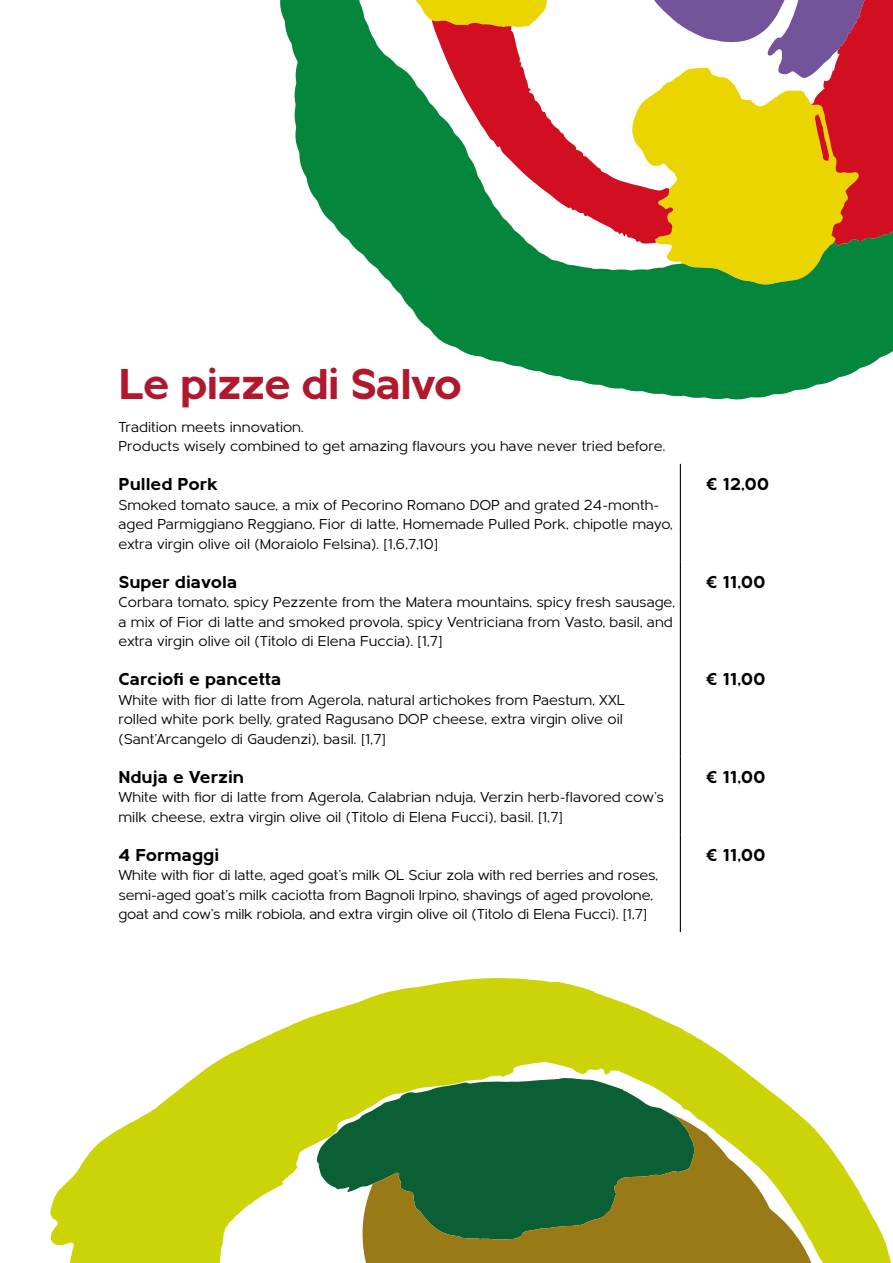
<style>
.page{position:relative;width:893px;height:1263px;background:#fff}
.page>*{position:absolute;margin:0;border:0;box-sizing:border-box;transform-origin:0 0}
.t1{font:700 45px "Metrisch";letter-spacing:-.03em;color:#b0182e}
.t2{font:700 18px "Metrisch";color:#000}
.t3{font:15px/19.5px "Metrisch";color:#000}
</style>
<div class="page">
<svg style="left:280px;top:0;width:613px;height:400px;fill:#04863d"></svg>
<svg style="left:432px;top:20px;width:12px;height:224px;fill:#04863d"></svg>
<svg style="left:444px;top:0;width:449px;height:246px"></svg>
<svg style="left:815px;top:114px;width:14px;height:47px"></svg>
<hr style="left:680px;top:464px;width:1px;height:97px;background:#000">
<hr style="left:680px;top:561px;width:1px;height:98px;background:#000">
<hr style="left:680px;top:659px;width:1px;height:97px;background:#000">
<hr style="left:680px;top:756px;width:1px;height:78px;background:#000">
<hr style="left:680px;top:834px;width:1px;height:98px;background:#000">
<svg style="left:50px;top:978px;width:841px;height:285px"></svg>
<h1 class="t1" style="left:118px;top:359px;width:345px">Le pizze di Salvo</h1>
<p class="t3" style="left:118px;top:417px;width:548px">Tradition meets innovation.<br>Products wisely combined to get amazing flavours you have never tried before.</p>
<p class="t2" style="left:118px;top:474px;width:101px">Pulled Pork</p>
<p class="t3" style="left:118px;top:495px;width:556px">Smoked tomato sauce, a mix of Pecorino Romano DOP and grated 24-month&shy;aged Parmiggiano Reggiano, Fior di latte, Homemade Pulled Pork, chipotle mayo, extra virgin olive oil (Moraiolo Felsina). [1,6,7,10]</p>
<p class="t2" style="left:118px;top:571px;width:120px">Super diavola</p>
<p class="t3" style="left:118px;top:593px;width:558px">Corbara tomato, spicy Pezzente from the Matera mountains, spicy fresh sausage, a mix of Fior di latte and smoked provola, spicy Ventriciana from Vasto, basil, and extra virgin olive oil (Titolo di Elena Fuccia). [1,7]</p>
<p class="t2" style="left:118px;top:669px;width:164px">Carciofi e pancetta</p>
<p class="t3" style="left:118px;top:690px;width:508px">White with fior di latte from Agerola, natural artichokes from Paestum, XXL rolled white pork belly, grated Ragusano DOP cheese, extra virgin olive oil (Sant’Arcangelo di Gaudenzi), basil. [1,7]</p>
<p class="t2" style="left:118px;top:766px;width:127px">Nduja e Verzin</p>
<p class="t3" style="left:118px;top:788px;width:547px">White with fior di latte from Agerola, Calabrian nduja, Verzin herb-flavored cow’s milk cheese, extra virgin olive oil (Titolo di Elena Fucci), basil. [1,7]</p>
<p class="t2" style="left:118px;top:844px;width:102px">4 Formaggi</p>
<p class="t3" style="left:118px;top:866px;width:541px">White with fior di latte, aged goat’s milk OL Sciur zola with red berries and roses, semi-aged goat’s milk caciotta from Bagnoli Irpino, shavings of aged provolone, goat and cow’s milk robiola, and extra virgin olive oil (Titolo di Elena Fucci). [1,7]</p>
<p class="t2" style="left:706px;top:474px;width:65px">€ 12,00</p>
<p class="t2" style="left:706px;top:571px;width:61px">€ 11,00</p>
<p class="t2" style="left:706px;top:669px;width:61px">€ 11,00</p>
<p class="t2" style="left:706px;top:766px;width:61px">€ 11,00</p>
<p class="t2" style="left:706px;top:844px;width:61px">€ 11,00</p>
</div>
